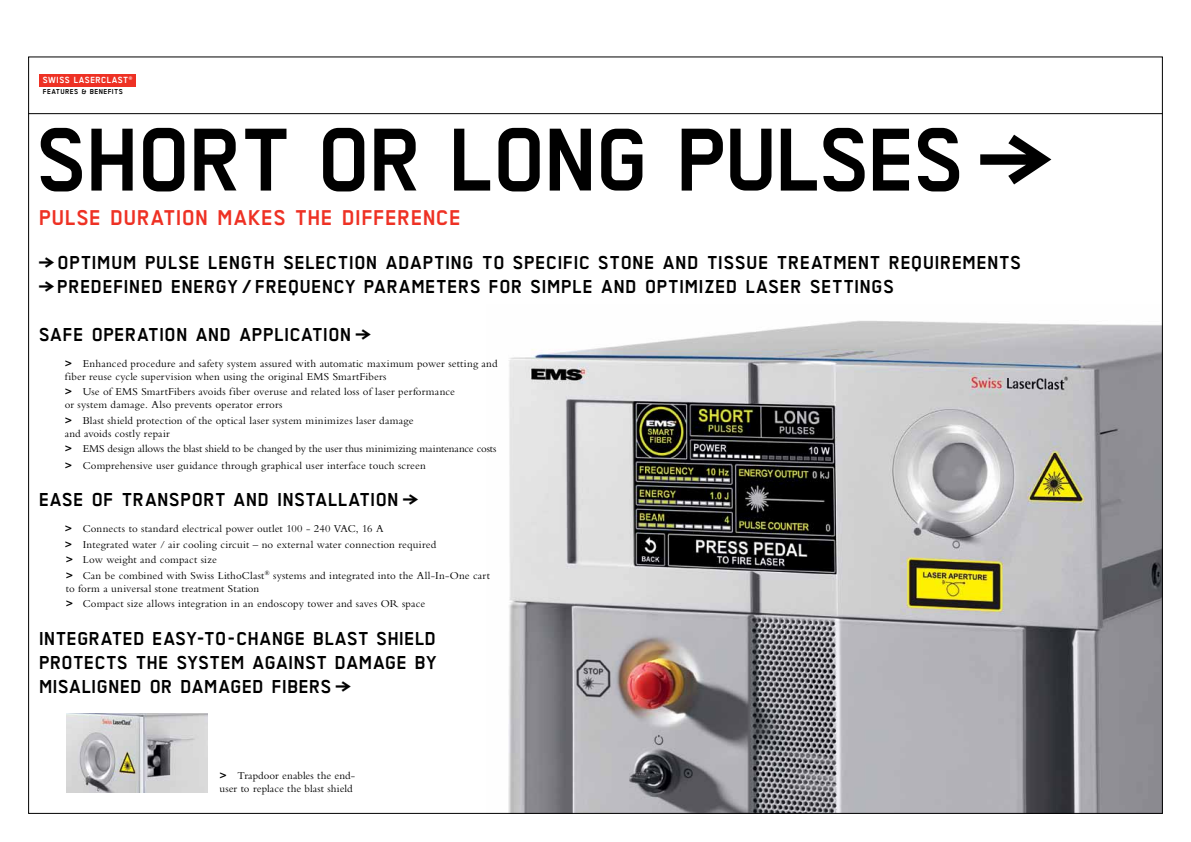
<style>
.page{position:relative;width:1191px;height:842px;background:#fff}
.page>*{position:absolute;margin:0;border:0;box-sizing:border-box;transform-origin:0 0}
.t1{font:700 100px "TRANS";letter-spacing:-.04em;color:#000}
.t2{font:700 24px "TRANS";color:#ee3124}
.t3{font:700 21px/24px "TRANS";letter-spacing:.005em;color:#000}
.t4{font:11px/13px "Bembo MT Pro";letter-spacing:.01em;color:#000}
.t5{font:700 10px "TRANS";letter-spacing:.02em;color:#fff}
.t6{font:700 8px "TRANS";color:#000}
.s1{font-weight:800}
</style>
<div class="page">
<img style="left:508px;top:320px;width:652px;height:492px">
<img style="left:66px;top:713px;width:141px;height:79px">
<div style="left:40px;top:74px;width:96px;height:12px;background:#ee3124"></div>
<hr style="left:28px;top:113px;width:1134px;height:1px;background:#000">
<p class="t5" style="left:43px;top:75px;width:91px">SWISS LASERCLAST<sup>®</sup></p>
<p class="t6" style="left:43px;top:88px;width:6px">FEATURES</p>
<p class="t6" style="left:82px;top:88px;width:14px">&amp; BENEF</p>
<p class="t6" style="left:112px;top:88px;width:8px">ITS</p>
<h1 class="t1" style="left:40px;top:107px;width:1019px">SHORT OR LONG PULSES }</h1>
<h2 class="t2" style="left:40px;top:205px;width:269px">PUL SE DURATION MAKES THE</h2>
<h2 class="t2" style="left:343px;top:205px;width:33px">DIFFERENCE</h2>
<h3 class="t3" style="left:38px;top:250px;width:983px">} OPTIMUM PULSE LENGTH SELECTION ADAPTING TO SPECIFIC STONE AND TISSUE TREATMENT REQUIREMENTS } PREDEFINED ENERGY/FREQUENCY PARAMETERS FOR SIMPLE AND OPTIMIZED LASER SETTINGS</h3>
<h3 class="t3" style="left:40px;top:322px;width:334px">SAFE OPERATION AND APPLICATION}</h3>
<p class="t4" style="left:65px;top:357px;width:434px"><span class="s1">&gt;</span> Enhanced procedure and safety system assured with automatic maximum power setting and fiber reuse cycle supervision when using the original EMS SmartFibers</p>
<p class="t4" style="left:65px;top:385px;width:392px"><span class="s1">&gt;</span> Use of EMS SmartFibers avoids fiber overuse and related loss of laser performance or system damage. Also prevents operator errors</p>
<p class="t4" style="left:65px;top:414px;width:350px"><span class="s1">&gt;</span> Blast shield protection of the optical laser system minimizes laser damage and avoids costly repair</p>
<p class="t4" style="left:65px;top:440px;width:433px;line-height:17px"><span class="s1">&gt;</span> EMS design allows the blast shield to be changed by the user thus minimizing maintenance costs <span class="s1">&gt;</span> Comprehensive user guidance through graphical user interface touch screen</p>
<h3 class="t3" style="left:40px;top:488px;width:95px">EASEOF TRAN</h3>
<h3 class="t3" style="left:170px;top:488px;width:23px">SPORT</h3>
<h3 class="t3" style="left:234px;top:488px;width:13px">AND</h3>
<h3 class="t3" style="left:278px;top:488px;width:40px">INSTALLAT</h3>
<h3 class="t3" style="left:371px;top:488px;width:50px">ION }</h3>
<p class="t4" style="left:65px;top:521px;width:427px;line-height:15.5px"><span class="s1">&gt;</span> Connects to standard electrical power outlet 100 - 240 VAC, 16 A<br><span class="s1">&gt;</span> Integrated water / air cooling circuit – no external water connection required<br><span class="s1">&gt;</span> Low weight and compact size<br><span class="s1">&gt;</span> Can be combined with Swiss LithoClast<sup>®</sup> systems and integrated into the All-In-One cart</p>
<p class="t4" style="left:66px;top:580px;width:361px;line-height:15.5px">to form a universal stone treatment Station<br><span class="s1">&gt;</span> Compact size allows integration in an endoscopy tower and saves OR space</p>
<h3 class="t3" style="left:40px;top:626px;width:399px">INTEGRATED EASY-TO-CHANGE BLAST SHIELD<br>PROTECTS THE SYSTEM AGAINST DAMAGE</h3>
<h3 class="t3" style="left:415px;top:650px;width:12px">BY</h3>
<h3 class="t3" style="left:40px;top:674px;width:70px">MISALIGNED</h3>
<h3 class="t3" style="left:150px;top:674px;width:44px">OR DAMAGED</h3>
<h3 class="t3" style="left:272px;top:674px;width:26px">FIBERS</h3>
<h3 class="t3" style="left:335px;top:674px;width:18px">}</h3>
<p class="t4" style="left:219px;top:769px;width:137px"><span class="s1">&gt;</span> Trapdoor enables the end&shy;user to replace the blast shield</p>
</div>
